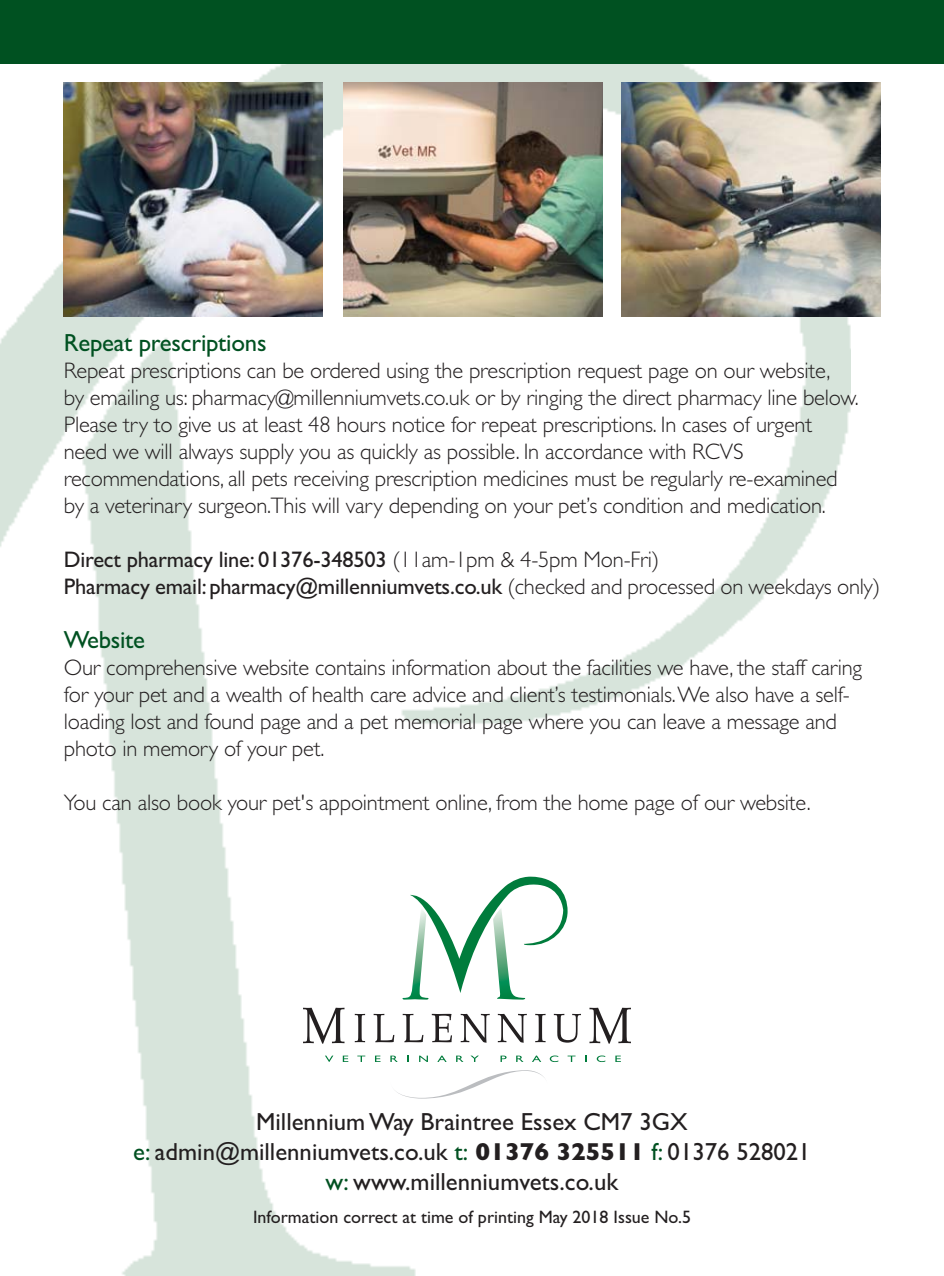
<style>
.page{position:relative;width:944px;height:1276px;background:#fff}
.page>*{position:absolute;margin:0;border:0;box-sizing:border-box;transform-origin:0 0}
.t1{font:24.75px/29.7px "Gill Sans";color:#231f20;text-align:center}
.t2{font:24.75px "Gill Sans";letter-spacing:-.01em;color:#005121}
.t3{font:300 22.5px/27px "Gill Sans";letter-spacing:-.01em;color:#231f20}
.t4{font:22.5px/27px "Gill Sans";letter-spacing:-.01em;color:#231f20}
.t5{font:18px "Gill Sans";color:#231f20}
.s1{font-weight:300}
.s2{color:#005121}
.s3{font-weight:700}
</style>
<div class="page">
<img style="left:0;top:64px;width:850px;height:1211px">
<div style="left:0;top:0;width:944px;height:64px;background:#005121"></div>
<svg style="left:303px;top:1007px;width:41px;height:36px"></svg>
<svg style="left:355px;top:1014px;width:10px;height:28px"></svg>
<svg style="left:374px;top:1014px;width:20px;height:28px"></svg>
<svg style="left:403px;top:1014px;width:20px;height:28px"></svg>
<svg style="left:432px;top:1014px;width:20px;height:28px"></svg>
<svg style="left:461px;top:1014px;width:29px;height:28px"></svg>
<svg style="left:498px;top:1014px;width:29px;height:28px"></svg>
<svg style="left:535px;top:1014px;width:11px;height:28px"></svg>
<svg style="left:554px;top:1014px;width:27px;height:28px"></svg>
<svg style="left:589px;top:1007px;width:42px;height:36px"></svg>
<svg style="left:402px;top:876px;width:166px;height:123px"></svg>
<svg style="left:325px;top:1055px;width:8px;height:7px"></svg>
<svg style="left:343px;top:1055px;width:5px;height:7px"></svg>
<svg style="left:357px;top:1055px;width:8px;height:7px"></svg>
<svg style="left:375px;top:1055px;width:5px;height:7px"></svg>
<svg style="left:568px;top:1055px;width:8px;height:7px"></svg>
<svg style="left:585px;top:1055px;width:2px;height:7px"></svg>
<svg style="left:597px;top:1055px;width:8px;height:7px"></svg>
<svg style="left:615px;top:1055px;width:6px;height:7px"></svg>
<svg style="left:390px;top:1055px;width:168px;height:44px"></svg>
<img style="left:64px;top:83px;width:259px;height:233px">
<img style="left:343px;top:83px;width:260px;height:233px">
<img style="left:621px;top:83px;width:259px;height:233px">
<p class="t2" style="left:64px;top:334px;width:204px">Repeat prescriptions</p>
<p class="t3" style="left:64px;top:359px;width:797px">Repeat prescriptions can be ordered using the prescription request page on our website,<br>by emailing us: pharmacy@millenniumvets.co.uk or by ringing the direct pharmacy line below.<br>Please try to give us at least 48 hours notice for repeat prescriptions. In cases of urgent need we will always supply you as quickly as possible. In accordance with RCVS recommendations, all pets receiving prescription medicines must be regularly re-examined by a veterinary surgeon.This will vary depending on your pet’s condition and medication.</p>
<p class="t4" style="left:64px;top:548px;width:818px">Direct pharmacy line: 01376-348503 <span class="s1">(11am-1pm &amp; 4-5pm Mon-Fri)<br></span>Pharmacy email: pharmacy@millenniumvets.co.uk <span class="s1">(checked and processed on weekdays only)</span></p>
<p class="t2" style="left:64px;top:631px;width:83px">Website</p>
<p class="t3" style="left:64px;top:656px;width:800px">Our comprehensive website contains information about the facilities we have, the staff caring for your pet and a wealth of health care advice and client’s testimonials. We also have a self&shy;loading lost and found page and a pet memorial page where you can leave a message and photo in memory of your pet.</p>
<p class="t3" style="left:64px;top:791px;width:748px">You can also book your pet's appointment online, from the home page of our website.</p>
<p class="t1" style="left:133px;top:1109px;width:679px">Millennium Way Braintree Essex CM7 3GX<br><span class="s2">e:</span> admin@millenniumvets.co.uk <span class="s2">t:</span> <span class="s3">01376 325511</span> <span class="s2">f:</span> 01376 528021 <span class="s2">w:</span> www.millenniumvets.co.uk</p>
<p class="t5" style="left:253px;top:1211px;width:439px">Information correct at time of printing May 2018 Issue No.5</p>
</div>
